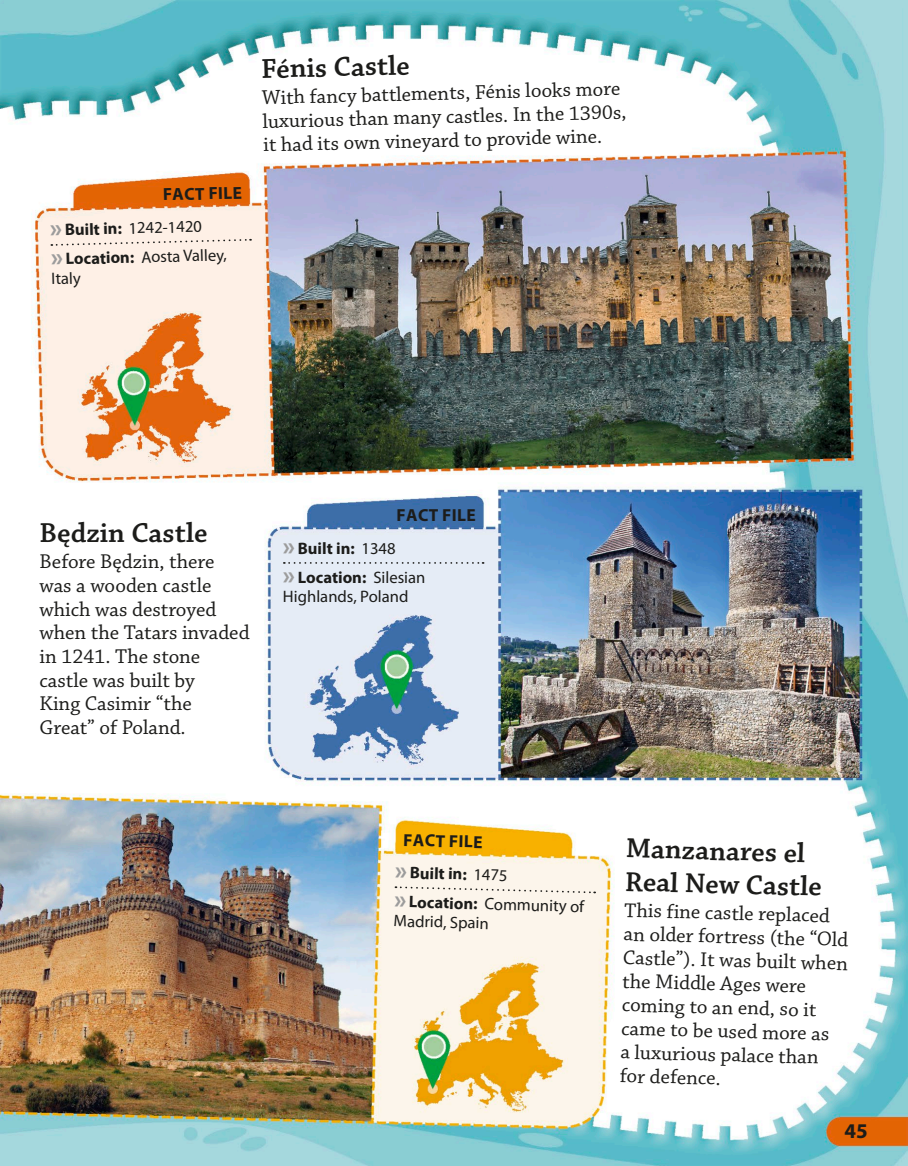
<style>
.page{position:relative;width:908px;height:1166px;background:#fff}
.page>*{position:absolute;margin:0;border:0;box-sizing:border-box;transform-origin:0 0}
.t1{font:600 28.88px/33.2px "Chaparral Pro";color:#1c1c1a}
.t2{font:21px/23.6px "Chaparral Pro";color:#1c1c1a}
.t3{font:700 21px "Myriad Pro";color:#1c1c1a}
.t4{font:700 17.5px "Myriad Pro";letter-spacing:.02em;color:#1c1c1a}
.t5{font:16.62px/29.4px "Myriad Pro";color:#1c1c1a}
.t6{font:700 16.62px/29.2px "Myriad Pro";color:#1c1c1a}
.s1{font-weight:700;font-size:26.25px;color:#9c9c9c}
.s2{font-weight:700}
.s3{font-size:26.25px;color:#9c9c9c}
.s4{font-weight:400}
</style>
<div class="page">
<img style="left:0;top:0;width:908px;height:1166px">
<svg style="left:51px;top:238px;width:200px;height:9px;background:#f2e5db"></svg>
<svg style="left:284px;top:562px;width:200px;height:2px"></svg>
<svg style="left:395px;top:885px;width:200px;height:9px;background:#f0eae0"></svg>
<p class="t4" style="left:162px;top:185px;width:81px;rotate:-2deg">FACT FILE</p>
<p class="t5" style="left:49px;top:217px;width:178px;rotate:-2deg"><span class="s1">»</span> <span class="s2">Built in:</span> 1242-1420<br><span class="s1">»</span> <span class="s2">Location:</span> Aosta Valley,</p>
<p class="t5" style="left:51px;top:264px;width:31px;rotate:-2deg">Italy</p>
<h1 class="t1" style="left:261px;top:53px;width:150px;rotate:-1deg">Fénis Castle</h1>
<p class="t2" style="left:262px;top:85px;width:366px;rotate:-1deg">With fancy battlements, Fénis looks more luxurious than many castles. In the 1390s, it had its own vineyard to provide wine.</p>
<h1 class="t1" style="left:39px;top:517px;width:170px">Będzin Castle</h1>
<p class="t2" style="left:39px;top:551px;width:212px">Before Będzin, there was a wooden castle which was destroyed when the Tatars invaded in 1241. The stone castle was built by<br>King Casimir “the<br>Great” of Poland.</p>
<p class="t4" style="left:397px;top:506px;width:81px">FACT FILE</p>
<p class="t6" style="left:283px;top:534px;width:144px"><span class="s3">»</span> Built in: <span class="s4">1348<br></span><span class="s3">»</span> Location: <span class="s4">Silesian</span></p>
<p class="t5" style="left:283px;top:582px;width:127px">Highlands, Poland</p>
<p class="t4" style="left:404px;top:830px;width:81px;rotate:2deg">FACT FILE</p>
<p class="t6" style="left:395px;top:858px;width:192px;line-height:28.2px;rotate:2deg"><span class="s3">»</span> Built in: <span class="s4">1475<br></span><span class="s3">»</span> Location: <span class="s4">Community of</span></p>
<p class="t5" style="left:394px;top:906px;width:97px;rotate:2deg">Madrid, Spain</p>
<h1 class="t1" style="left:626px;top:833px;width:198px;rotate:1deg">Manzanares el<br>Real New Castle</h1>
<p class="t2" style="left:623px;top:900px;width:227px;rotate:1deg">This fine castle replaced an older fortress (the “Old<br>Castle”). It was built when the Middle Ages were coming to an end, so it came to be used more as<br>a luxurious palace than for defence.</p>
<p class="t3" style="left:844px;top:1119px;width:25px">45</p>
</div>
